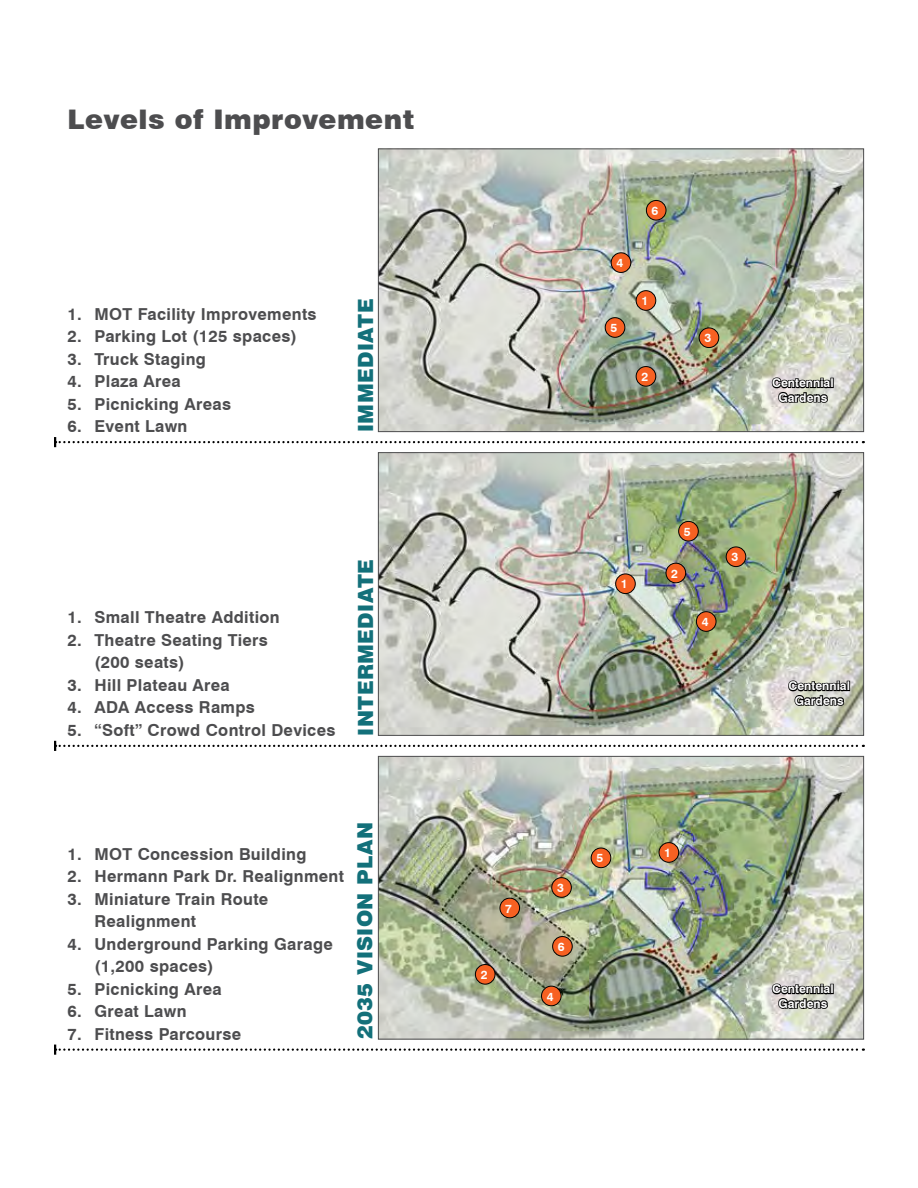
<style>
.page{position:relative;width:918px;height:1188px;background:#fff}
.page>*{position:absolute;margin:0;border:0;box-sizing:border-box;transform-origin:0 0}
.t1{font:900 27px "Swiss 721 BT";letter-spacing:.02em;color:#4d4d4f}
.t2{font:900 21px "Swiss 721 BT";letter-spacing:.02em;color:#13707a}
.t3{font:700 16.5px/22.5px "Swiss 721 BT";letter-spacing:.02em;color:#4d4d4f}
.t4{font:700 12.15px/14.5px "Swiss 721 BT";color:#fff;text-align:center}
</style>
<div class="page">
<img style="left:380px;top:150px;width:482px;height:280px">
<div style="left:378px;top:148px;width:486px;height:284px;border:1px solid #4d4d4f"></div>
<img style="left:380px;top:454px;width:482px;height:280px">
<div style="left:378px;top:452px;width:486px;height:284px;border:1px solid #4d4d4f"></div>
<img style="left:380px;top:758px;width:482px;height:280px">
<div style="left:378px;top:756px;width:486px;height:284px;border:1px solid #4d4d4f"></div>
<svg style="left:54px;top:437px;width:810px;height:10px"></svg>
<svg style="left:54px;top:741px;width:810px;height:10px"></svg>
<svg style="left:54px;top:1045px;width:810px;height:10px"></svg>
<div style="left:636px;top:367px;width:20px;height:19px;background:#f76122;border-radius:50%"></div>
<div style="left:636px;top:366px;width:20px;height:21px;border:1px solid #000;border-radius:50%"></div>
<div style="left:605px;top:318px;width:20px;height:19px;background:#f76122;border-radius:50%"></div>
<div style="left:605px;top:317px;width:20px;height:21px;border:1px solid #000;border-radius:50%"></div>
<div style="left:611px;top:253px;width:20px;height:19px;background:#f76122;border-radius:50%"></div>
<div style="left:611px;top:252px;width:20px;height:21px;border:1px solid #000;border-radius:50%"></div>
<div style="left:636px;top:291px;width:20px;height:19px;background:#f76122;border-radius:50%"></div>
<div style="left:636px;top:290px;width:20px;height:21px;border:1px solid #000;border-radius:50%"></div>
<div style="left:666px;top:563px;width:20px;height:20px;background:#f76122;border-radius:50%"></div>
<div style="left:666px;top:563px;width:20px;height:20px;border:1px solid #000;border-radius:50%"></div>
<div style="left:616px;top:574px;width:19px;height:20px;background:#f76122;border-radius:50%"></div>
<div style="left:615px;top:574px;width:21px;height:20px;border:1px solid #000;border-radius:50%"></div>
<div style="left:659px;top:843px;width:20px;height:19px;background:#f76122;border-radius:50%"></div>
<div style="left:659px;top:842px;width:20px;height:21px;border:1px solid #000;border-radius:50%"></div>
<div style="left:553px;top:937px;width:19px;height:19px;background:#f76122;border-radius:50%"></div>
<div style="left:552px;top:936px;width:21px;height:21px;border:1px solid #000;border-radius:50%"></div>
<div style="left:475px;top:965px;width:20px;height:19px;background:#f76122;border-radius:50%"></div>
<div style="left:475px;top:964px;width:20px;height:21px;border:1px solid #000;border-radius:50%"></div>
<div style="left:500px;top:898px;width:20px;height:20px;background:#f76122;border-radius:50%"></div>
<div style="left:500px;top:898px;width:20px;height:20px;border:1px solid #000;border-radius:50%"></div>
<div style="left:552px;top:878px;width:19px;height:19px;background:#f76122;border-radius:50%"></div>
<div style="left:551px;top:877px;width:21px;height:21px;border:1px solid #000;border-radius:50%"></div>
<div style="left:591px;top:848px;width:20px;height:20px;background:#f76122;border-radius:50%"></div>
<div style="left:591px;top:848px;width:20px;height:20px;border:1px solid #000;border-radius:50%"></div>
<div style="left:542px;top:986px;width:19px;height:20px;background:#f76122;border-radius:50%"></div>
<div style="left:541px;top:986px;width:21px;height:20px;border:1px solid #000;border-radius:50%"></div>
<div style="left:679px;top:521px;width:19px;height:20px;background:#f76122;border-radius:50%"></div>
<div style="left:678px;top:521px;width:21px;height:20px;border:1px solid #000;border-radius:50%"></div>
<div style="left:726px;top:547px;width:20px;height:20px;background:#f76122;border-radius:50%"></div>
<div style="left:726px;top:547px;width:20px;height:20px;border:1px solid #000;border-radius:50%"></div>
<div style="left:696px;top:612px;width:20px;height:19px;background:#f76122;border-radius:50%"></div>
<div style="left:696px;top:611px;width:20px;height:21px;border:1px solid #000;border-radius:50%"></div>
<div style="left:699px;top:328px;width:20px;height:20px;background:#f76122;border-radius:50%"></div>
<div style="left:699px;top:327px;width:20px;height:21px;border:1px solid #000;border-radius:50%"></div>
<div style="left:646px;top:200px;width:20px;height:20px;background:#f76122;border-radius:50%"></div>
<div style="left:646px;top:200px;width:20px;height:21px;border:1px solid #000;border-radius:50%"></div>
<div style="left:830px;top:378px;width:4px;height:10px;border:2px solid #000"></div>
<svg style="left:771px;top:376px;width:61px;height:28px;background:#6b6a66"></svg>
<svg style="left:787px;top:679px;width:63px;height:28px;background:#696a65"></svg>
<div style="left:830px;top:984px;width:4px;height:10px;border:2px solid #000"></div>
<svg style="left:771px;top:982px;width:61px;height:28px;background:#6b6a66"></svg>
<h1 class="t1" style="left:68px;top:103px;width:348px">Levels of Improvement</h1>
<p class="t3" style="left:68px;top:302px;width:41px">1. MOT</p>
<p class="t3" style="left:138px;top:302px;width:180px">Facility I mprovements</p>
<p class="t3" style="left:67px;top:325px;width:231px">2. Parking Lot (125 spaces)</p>
<p class="t3" style="left:68px;top:347px;width:140px">3. Truck Staging</p>
<p class="t3" style="left:67px;top:370px;width:115px">4. Plaza Area</p>
<p class="t3" style="left:67px;top:392px;width:165px">5. Picnicking Areas</p>
<p class="t3" style="left:67px;top:415px;width:121px">6. Event Lawn</p>
<p class="t2" style="left:353px;top:432px;width:133px;rotate:-90deg">Immediate</p>
<p class="t3" style="left:67px;top:606px;width:214px">1. Small Theatre Addition</p>
<p class="t3" style="left:94px;top:629px;width:175px;text-indent:-27px">2. Theatre Seating Tiers (200 seats)</p>
<p class="t3" style="left:67px;top:674px;width:164px">3. Hill Plateau Area</p>
<p class="t3" style="left:67px;top:696px;width:40px">4. ADA</p>
<p class="t3" style="left:135px;top:696px;width:121px">Access Ramps</p>
<p class="t3" style="left:67px;top:719px;width:269px">5. “Soft” Crowd Control Devices</p>
<p class="t2" style="left:353px;top:736px;width:176px;rotate:-90deg">Intermediate</p>
<p class="t3" style="left:67px;top:842px;width:41px">1. MOT</p>
<p class="t3" style="left:138px;top:842px;width:170px">Concession Building</p>
<p class="t3" style="left:67px;top:865px;width:278px">2. Hermann Park Dr. Realignment</p>
<p class="t3" style="left:94px;top:887px;width:175px;text-indent:-27px">3. Miniature Train Route<br>Realignment</p>
<p class="t3" style="left:94px;top:932px;width:240px;text-indent:-27px">4. Underground Parking Garage (1,200 spaces)</p>
<p class="t3" style="left:67px;top:977px;width:156px">5. Picnicking Area</p>
<p class="t3" style="left:67px;top:1000px;width:121px">6. Great Lawn</p>
<p class="t3" style="left:67px;top:1022px;width:175px">7. Fitness Parcourse</p>
<p class="t2" style="left:352px;top:1039px;width:219px;rotate:-90deg">2035 vision plan</p>
<p class="t4" style="left:616px;top:256px;width:8px">4</p>
<p class="t4" style="left:610px;top:320px;width:8px">5</p>
<p class="t4" style="left:652px;top:203px;width:8px">6</p>
<p class="t4" style="left:641px;top:293px;width:8px">1</p>
<p class="t4" style="left:641px;top:369px;width:8px">2</p>
<p class="t4" style="left:704px;top:331px;width:8px">3</p>
<p class="t4" style="left:772px;top:376px;width:63px">Centennial<br>Gardens</p>
<p class="t4" style="left:621px;top:577px;width:8px">1</p>
<p class="t4" style="left:684px;top:524px;width:8px">5</p>
<p class="t4" style="left:671px;top:566px;width:8px">2</p>
<p class="t4" style="left:702px;top:614px;width:8px">4</p>
<p class="t4" style="left:731px;top:550px;width:8px">3</p>
<p class="t4" style="left:788px;top:679px;width:63px">Centennial<br>Gardens</p>
<p class="t4" style="left:505px;top:901px;width:8px">7</p>
<p class="t4" style="left:481px;top:967px;width:8px">2</p>
<p class="t4" style="left:557px;top:880px;width:8px">3</p>
<p class="t4" style="left:558px;top:939px;width:8px">6</p>
<p class="t4" style="left:547px;top:989px;width:8px">4</p>
<p class="t4" style="left:596px;top:851px;width:8px">5</p>
<p class="t4" style="left:664px;top:845px;width:8px">1</p>
<p class="t4" style="left:772px;top:982px;width:63px">Centennial<br>Gardens</p>
</div>
